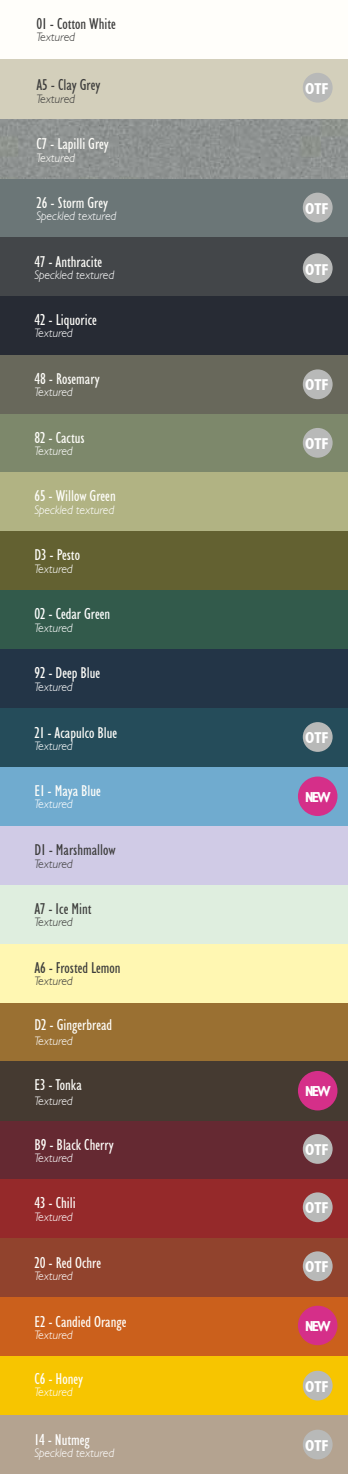
<style>
.page{position:relative;width:348px;height:1474px;background:#fff}
.page>*{position:absolute;margin:0;border:0;box-sizing:border-box;transform-origin:0 0}
.t1{font:condensed 15.75px "Humanist 521 BT";color:#fffefa}
.t2{font:condensed 15.75px "Humanist 521 BT";color:#3c3c3b}
.t3{font:700 condensed 15.75px "Humanist 521 BT";color:#fff}
.t4{font:condensed 15.75px "Humanist 521 BT";color:#fff}
.t5{font:700 condensed 14.35px "Humanist 521 BT";letter-spacing:-.11em;color:#fff}
.t6{font:italic 300 12.25px "Humanist 521 BT";color:#fff}
.t7{font:italic 300 12.25px "Humanist 521 BT";color:#3c3c3b}
.t8{font:italic 300 12.25px "Humanist 521 BT";color:#fffefa}
</style>
<div class="page">
<div style="left:0;top:1119px;width:347px;height:60px;background:#652932"></div>
<div style="left:0;top:1002px;width:347px;height:59px;background:#9a7032"></div>
<div style="left:0;top:1060px;width:347px;height:60px;background:#453a31"></div>
<div style="left:0;top:1238px;width:347px;height:59px;background:#91432d"></div>
<div style="left:0;top:766px;width:347px;height:59px;background:#70abcf"></div>
<div style="left:0;top:178px;width:347px;height:59px;background:#6b7677"></div>
<div style="left:0;top:413px;width:347px;height:59px;background:#7d886b"></div>
<div style="left:0;top:825px;width:347px;height:59px;background:#d0cbe6"></div>
<div style="left:0;top:708px;width:347px;height:58px;background:#254c5a"></div>
<div style="left:0;top:1297px;width:347px;height:59px;background:#cb601c"></div>
<div style="left:0;top:531px;width:347px;height:59px;background:#636131"></div>
<div style="left:0;top:355px;width:347px;height:59px;background:#68685b"></div>
<div style="left:0;top:296px;width:347px;height:59px;background:#272b34"></div>
<div style="left:0;top:237px;width:347px;height:59px;background:#434649"></div>
<div style="left:0;top:472px;width:347px;height:59px;background:#b1b383"></div>
<div style="left:0;top:590px;width:347px;height:59px;background:#325a4b"></div>
<img style="left:0;top:119px;width:347px;height:59px">
<div style="left:0;top:0;width:347px;height:59px;background:#fffefa"></div>
<div style="left:0;top:1356px;width:347px;height:58px;background:#f7c500"></div>
<div style="left:0;top:1414px;width:347px;height:59px;background:#b4a390"></div>
<div style="left:0;top:884px;width:347px;height:59px;background:#dfeedf"></div>
<div style="left:0;top:943px;width:347px;height:59px;background:#fff7b2"></div>
<div style="left:0;top:649px;width:347px;height:59px;background:#233547"></div>
<div style="left:0;top:1179px;width:347px;height:59px;background:#95292a"></div>
<div style="left:0;top:59px;width:347px;height:60px;background:#d3cfbb"></div>
<div style="left:302px;top:1192px;width:30px;height:30px;background:#b8b9b8;border-radius:50%"></div>
<div style="left:302px;top:1134px;width:30px;height:29px;background:#b8b9b8;border-radius:50%"></div>
<div style="left:302px;top:428px;width:30px;height:30px;background:#b8b9b8;border-radius:50%"></div>
<div style="left:302px;top:369px;width:30px;height:30px;background:#b8b9b8;border-radius:50%"></div>
<div style="left:302px;top:193px;width:30px;height:29px;background:#b8b9b8;border-radius:50%"></div>
<div style="left:302px;top:253px;width:30px;height:30px;background:#b8b9b8;border-radius:50%"></div>
<div style="left:302px;top:722px;width:30px;height:30px;background:#b8b9b8;border-radius:50%"></div>
<div style="left:302px;top:73px;width:30px;height:30px;background:#b8b9b8;border-radius:50%"></div>
<div style="left:302px;top:1429px;width:30px;height:30px;background:#b8b9b8;border-radius:50%"></div>
<div style="left:302px;top:1370px;width:30px;height:30px;background:#b8b9b8;border-radius:50%"></div>
<div style="left:302px;top:1251px;width:30px;height:30px;background:#b8b9b8;border-radius:50%"></div>
<div style="left:297px;top:776px;width:40px;height:40px;background:#d52f89;border-radius:50%"></div>
<div style="left:297px;top:1305px;width:40px;height:40px;background:#d52f89;border-radius:50%"></div>
<div style="left:297px;top:1070px;width:40px;height:40px;background:#d52f89;border-radius:50%"></div>
<p class="t2" style="left:36px;top:14px;width:81px">01 - Cotton White</p>
<p class="t7" style="left:36px;top:29px;width:40px">Textured</p>
<p class="t2" style="left:36px;top:76px;width:65px">A5 - Clay Grey</p>
<p class="t7" style="left:36px;top:91px;width:40px">Textured</p>
<p class="t1" style="left:36px;top:135px;width:74px">C7 - Lapilli Grey</p>
<p class="t8" style="left:36px;top:150px;width:40px">Textured</p>
<p class="t1" style="left:36px;top:193px;width:73px">26 - Storm Grey</p>
<p class="t6" style="left:36px;top:208px;width:81px">Speckled textured</p>
<p class="t1" style="left:34px;top:252px;width:69px">47 - Anthracite</p>
<p class="t6" style="left:34px;top:267px;width:81px">Speckled textured</p>
<p class="t1" style="left:34px;top:311px;width:64px">42 - Liquorice</p>
<p class="t6" style="left:34px;top:326px;width:40px">Textured</p>
<p class="t1" style="left:34px;top:369px;width:67px">48 - Rosemary</p>
<p class="t6" style="left:34px;top:384px;width:40px">Textured</p>
<p class="t1" style="left:34px;top:428px;width:52px">82 - Cactus</p>
<p class="t6" style="left:34px;top:443px;width:40px">Textured</p>
<p class="t1" style="left:34px;top:487px;width:83px">65 - Willow Green</p>
<p class="t6" style="left:34px;top:502px;width:81px">Speckled textured</p>
<p class="t1" style="left:34px;top:546px;width:47px">D3 - Pesto</p>
<p class="t6" style="left:34px;top:561px;width:40px">Textured</p>
<p class="t4" style="left:34px;top:605px;width:77px">02 - Cedar Green</p>
<p class="t6" style="left:34px;top:620px;width:40px">Textured</p>
<p class="t1" style="left:34px;top:664px;width:67px">92 - Deep Blue</p>
<p class="t6" style="left:34px;top:679px;width:40px">Textured</p>
<p class="t1" style="left:34px;top:723px;width:84px">21 - Acapulco Blue</p>
<p class="t6" style="left:34px;top:738px;width:40px">Textured</p>
<p class="t1" style="left:34px;top:781px;width:68px">E1 - Maya Blue</p>
<p class="t6" style="left:34px;top:796px;width:40px">Textured</p>
<p class="t2" style="left:34px;top:840px;width:83px">D1 - Marshmallow</p>
<p class="t7" style="left:34px;top:856px;width:40px">Textured</p>
<p class="t2" style="left:34px;top:899px;width:59px">A7 - Ice Mint</p>
<p class="t7" style="left:34px;top:914px;width:40px">Textured</p>
<p class="t2" style="left:34px;top:958px;width:88px">A6 - Frosted Lemon</p>
<p class="t7" style="left:34px;top:973px;width:40px">Textured</p>
<p class="t1" style="left:34px;top:1016px;width:79px">D2 - Gingerbread</p>
<p class="t6" style="left:34px;top:1033px;width:40px">Textured</p>
<p class="t1" style="left:34px;top:1075px;width:49px">E3 - Tonka</p>
<p class="t6" style="left:34px;top:1093px;width:40px">Textured</p>
<p class="t1" style="left:34px;top:1135px;width:81px">B9 - Black Cherry</p>
<p class="t6" style="left:34px;top:1150px;width:40px">Textured</p>
<p class="t1" style="left:34px;top:1193px;width:43px">43 - Chili</p>
<p class="t6" style="left:34px;top:1208px;width:40px">Textured</p>
<p class="t1" style="left:34px;top:1253px;width:68px">20 - Red Ochre</p>
<p class="t6" style="left:34px;top:1268px;width:40px">Textured</p>
<p class="t1" style="left:34px;top:1312px;width:93px">E2 - Candied Orange</p>
<p class="t6" style="left:34px;top:1327px;width:40px">Textured</p>
<p class="t1" style="left:34px;top:1369px;width:50px">C6 - Honey</p>
<p class="t6" style="left:34px;top:1384px;width:40px">Textured</p>
<p class="t4" style="left:34px;top:1430px;width:57px">14 - Nutmeg</p>
<p class="t6" style="left:34px;top:1445px;width:81px">Speckled textured</p>
<p class="t3" style="left:305px;top:78px;width:25px">OTF</p>
<p class="t3" style="left:305px;top:198px;width:25px">OTF</p>
<p class="t3" style="left:305px;top:259px;width:25px">OTF</p>
<p class="t3" style="left:305px;top:375px;width:25px">OTF</p>
<p class="t3" style="left:305px;top:433px;width:25px">OTF</p>
<p class="t3" style="left:305px;top:728px;width:25px">OTF</p>
<p class="t5" style="left:304px;top:788px;width:27px">NEW</p>
<p class="t5" style="left:304px;top:1082px;width:27px">NEW</p>
<p class="t3" style="left:305px;top:1139px;width:25px">OTF</p>
<p class="t3" style="left:305px;top:1198px;width:25px">OTF</p>
<p class="t3" style="left:305px;top:1257px;width:25px">OTF</p>
<p class="t5" style="left:304px;top:1317px;width:27px">NEW</p>
<p class="t3" style="left:305px;top:1376px;width:25px">OTF</p>
<p class="t3" style="left:305px;top:1435px;width:25px">OTF</p>
</div>
